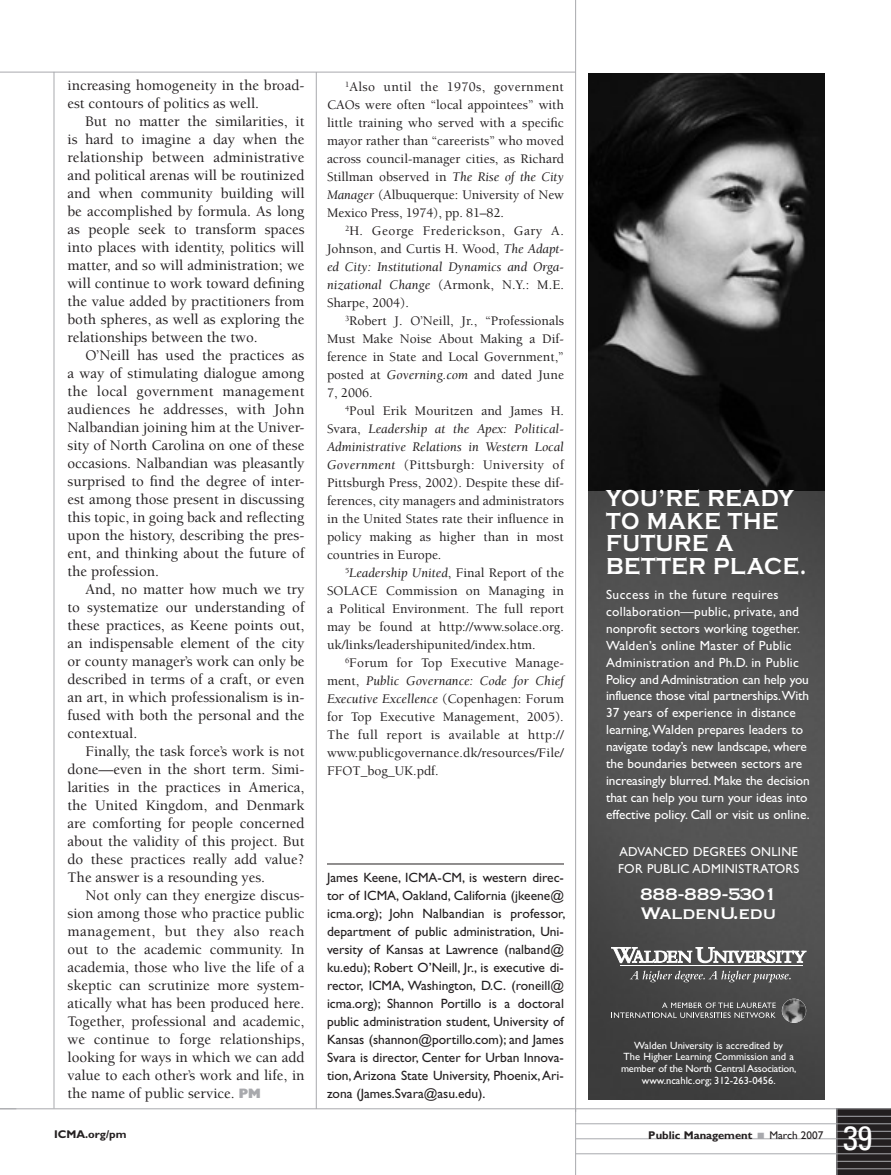
<style>
.page{position:relative;width:891px;height:1175px;background:#fff}
.page>*{position:absolute;margin:0;border:0;box-sizing:border-box;transform-origin:0 0}
.t1{font:condensed 33.75px "Univers";color:#fff}
.t2{font:700 24px/22.5px "Copperplate Gothic";letter-spacing:.03em;color:#fff;scale:.9 1}
.t3{font:21.9px/18.9px "Copperplate";letter-spacing:-.04em;color:#fff}
.t4{font:500 15px/18px "Berkeley";color:#231f20;text-align:justify}
.t5{font:500 13.5px/18px "Berkeley";color:#231f20;text-align:justify}
.t6{font:13.5px/18px "Gill Sans";color:#231f20;text-align:justify}
.t7{font:13.35px/17px "Gill Sans";color:#fff}
.t8{font:13.05px/17px "Gill Sans";letter-spacing:.02em;color:#fff}
.t9{font:700 11.25px "Gill Sans";color:#231f20}
.t10{font:11.25px "Gill Sans";color:#231f20}
.t11{font:10.5px/11.6px "Gill Sans";color:#fff;text-align:center}
.s1{font-family:"Gill Sans Extra Bold Display";font-weight:400;font-size:13.5px;color:#a8a9ad}
.s2{font-weight:400;font-style:italic}
</style>
<div class="page">
<svg style="left:838px;top:1109px;width:53px;height:65px;background:#2d2a2b"></svg>
<hr style="left:54px;top:72px;width:1px;height:1036px;background:#a8a9ad">
<hr style="left:837px;top:1108px;width:1px;height:66px;background:#a8a9ad">
<hr style="left:316px;top:72px;width:1px;height:1036px;background:#a8a9ad">
<hr style="left:575px;top:1108px;width:1px;height:66px;background:#a8a9ad">
<hr style="left:576px;top:1123px;width:315px;height:1px;background:#a8a9ad">
<hr style="left:576px;top:1138px;width:315px;height:1px;background:#a8a9ad">
<hr style="left:576px;top:1153px;width:315px;height:1px;background:#a8a9ad">
<hr style="left:837px;top:1115px;width:54px;height:1px;background:#a8a9ad">
<hr style="left:837px;top:1130px;width:54px;height:1px;background:#a8a9ad">
<hr style="left:837px;top:1145px;width:54px;height:1px;background:#a8a9ad">
<hr style="left:837px;top:1160px;width:54px;height:1px;background:#a8a9ad">
<hr style="left:837px;top:1168px;width:54px;height:1px;background:#a8a9ad">
<hr style="left:0;top:72px;width:576px;height:1px;background:#a8a9ad">
<hr style="left:0;top:1108px;width:891px;height:1px;background:#a8a9ad">
<hr style="left:327px;top:863px;width:237px;height:1px;background:#231f20">
<hr style="left:575px;top:0;width:1px;height:1112px;background:#a8a9ad">
<svg style="left:588px;top:74px;width:237px;height:1026px;background:#464646"></svg>
<p class="t4" style="left:68px;top:77px;width:239px">increasing homogeneity in the broad&shy;est contours of politics as well.</p>
<p class="t4" style="left:68px;top:113px;width:239px;text-indent:18px">But no matter the similarities, it is hard to imagine a day when the relationship between administrative and political arenas will be routinized and when community building will be accomplished by formula. As long as people seek to transform spaces into places with identity, politics will matter, and so will administration; we will continue to work toward defining the value added by practitioners from both spheres, as well as exploring the relationships between the two.</p>
<p class="t4" style="left:68px;top:347px;width:239px;text-indent:18px">O’Neill has used the practices as a way of stimulating dialogue among the local government management audiences he addresses, with John Nalbandian joining him at the Univer&shy;sity of North Carolina on one of these occasions. Nalbandian was pleasantly surprised to find the degree of inter&shy;est among those present in discussing this topic, in going back and reflecting upon the history, describing the pres&shy;ent, and thinking about the future of the profession.</p>
<p class="t4" style="left:68px;top:581px;width:239px;text-indent:18px">And, no matter how much we try to systematize our understanding of these practices, as Keene points out, an indispensable element of the city or county manager’s work can only be described in terms of a craft, or even an art, in which professionalism is in&shy;fused with both the personal and the contextual.</p>
<p class="t4" style="left:68px;top:743px;width:239px;text-indent:18px">Finally, the task force’s work is not done—even in the short term. Simi&shy;larities in the practices in America, the United Kingdom, and Denmark are comforting for people concerned about the validity of this project. But do these practices really add value?<br>The answer is a resounding yes.</p>
<p class="t4" style="left:68px;top:887px;width:239px;text-indent:18px">Not only can they energize discus&shy;sion among those who practice public management, but they also reach out to the academic community. In academia, those who live the life of a skeptic can scrutinize more system&shy;atically what has been produced here.<br>Together, professional and academic, we continue to forge relationships, looking for ways in which we can add value to each other’s work and life, in the name of public service. <span class="s1">PM</span></p>
<p class="t5" style="left:327px;top:78px;width:239px;text-indent:18px"><sup>1</sup>Also until the 1970s, government CAOs were often “local appointees” with little training who served with a specific mayor rather than “careerists” who moved across council-manager cities, as Richard Stillman observed in <span class="s2">The Rise of the City Manager</span> (Albuquerque: University of New Mexico Press, 1974), pp. 81–82.</p>
<p class="t5" style="left:327px;top:222px;width:239px;text-indent:18px"><sup>2</sup>H. George Frederickson, Gary A.<br>Johnson, and Curtis H. Wood, <span class="s2">The Adapt&shy;ed City: Institutional Dynamics and Orga&shy;nizational Change</span> (Armonk, N.Y.: M.E.<br>Sharpe, 2004).</p>
<p class="t5" style="left:327px;top:312px;width:239px;text-indent:18px"><sup>3</sup>Robert J. O’Neill, Jr., “Professionals Must Make Noise About Making a Dif&shy;ference in State and Local Government,” posted at <span class="s2">Governing.com</span> and dated June 7, 2006.</p>
<p class="t5" style="left:327px;top:402px;width:239px;text-indent:18px"><sup>4</sup>Poul Erik Mouritzen and James H.<br>Svara, <span class="s2">Leadership at the Apex: Political-Administrative Relations in Western Local Government</span> (Pittsburgh: University of Pittsburgh Press, 2002). Despite these dif&shy;ferences, city managers and administrators in the United States rate their influence in policy making as higher than in most countries in Europe.</p>
<p class="t5" style="left:327px;top:564px;width:239px;text-indent:18px"><sup>5</sup><span class="s2">Leadership United</span>, Final Report of the SOLACE Commission on Managing in a Political Environment. The full report may be found at http://www.solace.org. uk/links/leadershipunited/index.htm.</p>
<p class="t5" style="left:327px;top:654px;width:239px;text-indent:18px"><sup>6</sup>Forum for Top Executive Manage&shy;ment, <span class="s2">Public Governance: Code for Chief Executive Excellence</span> (Copenhagen: Forum for Top Executive Management, 2005).<br>The full report is available at http:// www.publicgovernance.dk/resources/File/ FFOT_bog_UK.pdf.</p>
<p class="t6" style="left:327px;top:869px;width:240px">James Keene, ICMA-CM, is western direc&shy;tor of ICMA, Oakland, California (jkeene@ icma.org); John Nalbandian is professor, department of public administration, Uni&shy;versity of Kansas at Lawrence (nalband@ ku.edu); Robert O’Neill, Jr., is executive di&shy;rector, ICMA, Washington, D.C. (roneill@ icma.org); Shannon Portillo is a doctoral public administration student, University of Kansas (shannon@portillo.com); and James Svara is director, Center for Urban Innova&shy;tion, Arizona State University, Phoenix, Ari&shy;zona (James.Svara@asu.edu).</p>
<h2 class="t2" style="left:606px;top:487px;width:224px">YOU’RE READY<br>TO MAKE THE<br>FUTURE A<br>BETTER PLACE.</h2>
<p class="t7" style="left:606px;top:586px;width:205px">Success in the future requires collaboration—public, private, and nonprofit sectors working together.<br>Walden’s online Master of Public Administration and Ph.D. in Public Policy and Administration can help you influence those vital partnerships.With 37 years of experience in distance learning,Walden prepares leaders to navigate today’s new landscape, where the boundaries between sectors are increasingly blurred. Make the decision that can help you turn your ideas into effective policy. Call or visit us online.</p>
<p class="t8" style="left:618px;top:842px;width:183px">ADVANCED DEGREES ONLINE<br>FOR PUBLIC ADMINISTRATORS</p>
<h3 class="t3" style="left:640px;top:883px;width:139px">888-889-5301<br>WaldenU.edu</h3>
<p class="t11" style="left:621px;top:1039px;width:177px">Walden University is accredited by<br>The Higher Learning Commission and a member of the North Central Association, www.ncahlc.org; 312-263-0456.</p>
<p class="t9" style="left:54px;top:1128px;width:74px">IC MA.org/pm</p>
<h1 class="t1" style="left:843px;top:1116px;width:31px">39</h1>
<p class="t9" style="left:648px;top:1128px;width:106px">Public Management</p>
<p class="t10" style="left:769px;top:1128px;width:56px">March 2007</p>
</div>
